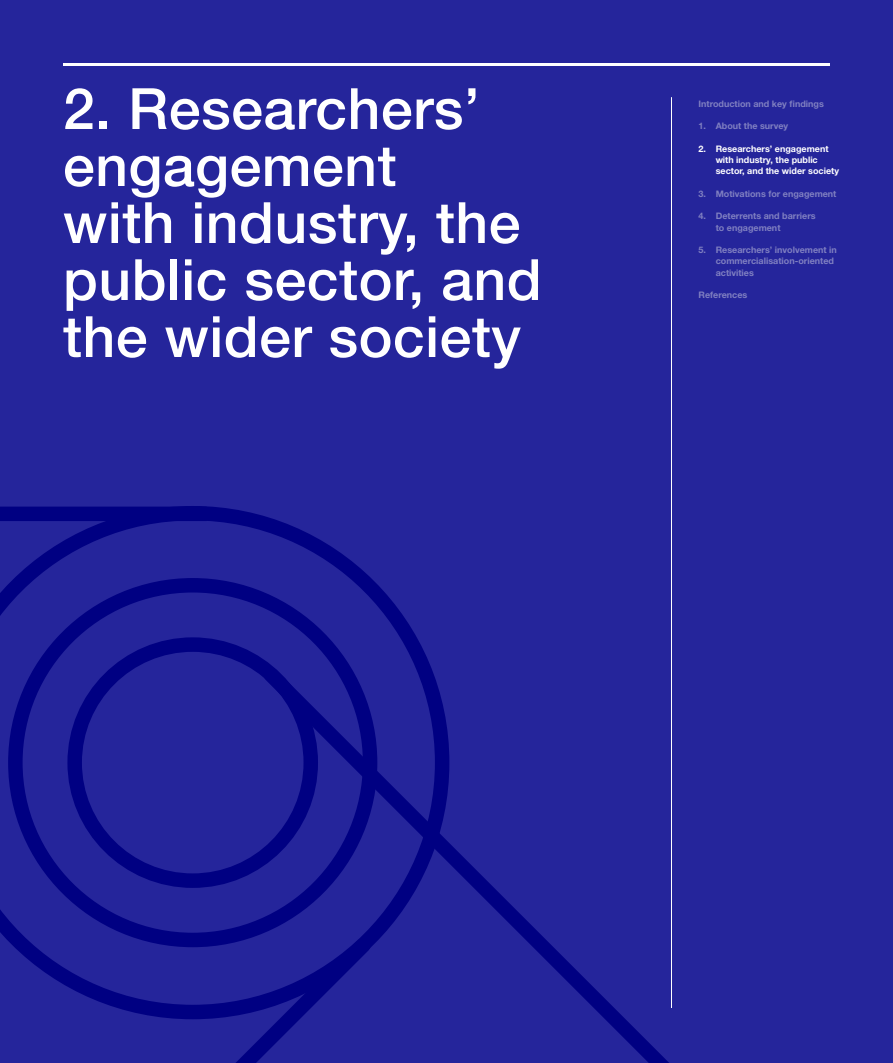
<style>
.page{position:relative;width:893px;height:1063px;background:#fff}
.page>*{position:absolute;margin:0;border:0;box-sizing:border-box;transform-origin:0 0}
.Overskrift_Kapitelst{font:500 57px/57px "Helvetica Neue LT Com";letter-spacing:.01em;color:#fff}
.Innhold{font:700 9px/11.2px "Helvetica Neue LT";color:#8080c1}
.Innhold-2{font:700 9px/11.2px "Helvetica Neue LT";color:#fff}
</style>
<div class="page">
<div style="left:0;top:0;width:893px;height:654px;background:#25259b"></div>
<hr style="left:671px;top:97px;width:1px;height:911px;background:#fff">
<hr style="left:63px;top:63px;width:767px;height:3px;background:#fff">
<svg style="left:0;top:506px;width:449px;height:419px;background:#1f1f97"></svg>
<div style="left:8px;top:578px;width:369px;height:369px;border:14px solid #000082;border-radius:50%"></div>
<div style="left:67px;top:637px;width:251px;height:251px;border:14px solid #000082;border-radius:50%"></div>
<div style="left:0;top:507px;width:207px;height:14px;background:#000082"></div>
<svg style="left:250px;top:654px;width:643px;height:409px;background:#229"></svg>
<svg style="left:0;top:925px;width:384px;height:138px;background:#1d1d96"></svg>
<p class="Overskrift_Kapitelst" style="left:63px;top:80px;width:480px">2. Researchers’ engagement<br>with industry, the public sector, and the wider society</p>
<p class="Innhold" style="left:699px;top:98px;width:127px">Introduction and key findings</p>
<p class="Innhold" style="left:699px;top:120px;width:91px">1. About the survey</p>
<p class="Innhold-2" style="left:716px;top:143px;width:125px;text-indent:-17px">2. Researchers’ engagement with industry, the public sector, and the wider society</p>
<p class="Innhold" style="left:699px;top:188px;width:139px">3. Motivations for engagement</p>
<p class="Innhold" style="left:716px;top:210px;width:102px;text-indent:-17px">4. Deterrents and barriers to engagement</p>
<p class="Innhold" style="left:716px;top:244px;width:123px;text-indent:-17px">5. Researchers’ involvement in commercialisation-oriented activities</p>
<p class="Innhold" style="left:699px;top:289px;width:50px">References</p>
</div>
